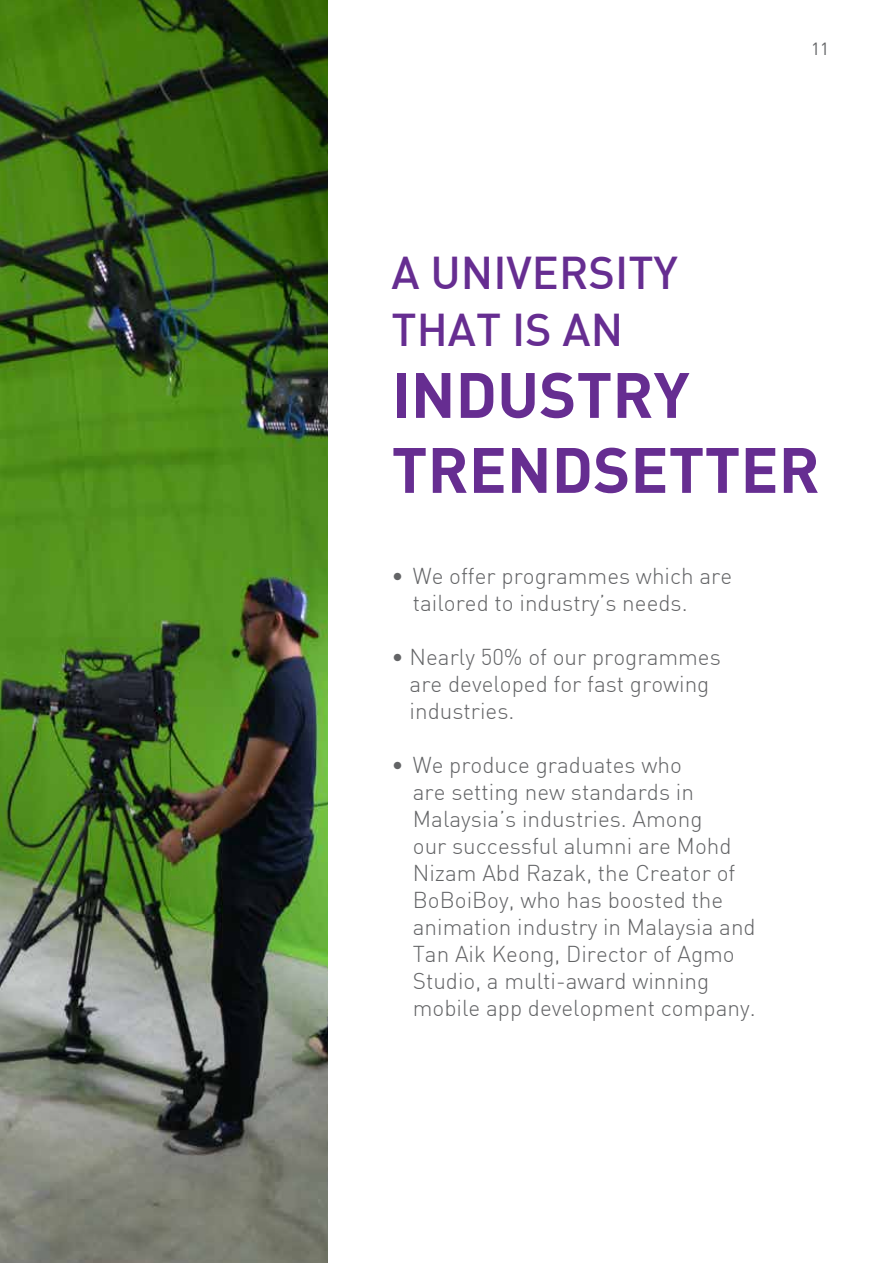
<style>
.page{position:relative;width:893px;height:1263px;background:#fff}
.page>*{position:absolute;margin:0;border:0;box-sizing:border-box;transform-origin:0 0}
.t1{font:63px/75px "DIN Bold";color:#662d91}
.t2{font:500 45px/57px "DIN";color:#662d91}
.t3{font:300 22.5px/27px "DIN";color:#636466}
.t4{font:17.25px "DIN";color:#636466}
</style>
<div class="page">
<img style="left:0;top:0;width:328px;height:1263px">
<p class="t4" style="left:811px;top:38px;width:20px">11</p>
<h2 class="t2" style="left:392px;top:243px;width:288px">A UNIVERSITY<br>THAT IS AN</h2>
<h1 class="t1" style="left:392px;top:355px;width:430px">INDUSTRY<br>TRENDSETTER</h1>
<p class="t3" style="left:413px;top:562px;width:321px;text-indent:-21px">• We offer programmes which are tailored to industry’s needs.</p>
<p class="t3" style="left:410px;top:643px;width:313px;text-indent:-18px">• Nearly 50% of our programmes are developed for fast growing industries.</p>
<p class="t3" style="left:413px;top:751px;width:344px;text-indent:-21px">• We produce graduates who<br>are setting new standards in<br>Malaysia’s industries. Among<br>our successful alumni are Mohd<br>Nizam Abd Razak, the Creator of<br>BoBoiBoy, who has boosted the animation industry in Malaysia and<br>Tan Aik Keong, Director of Agmo<br>Studio, a multi-award winning mobile app development company.</p>
</div>
